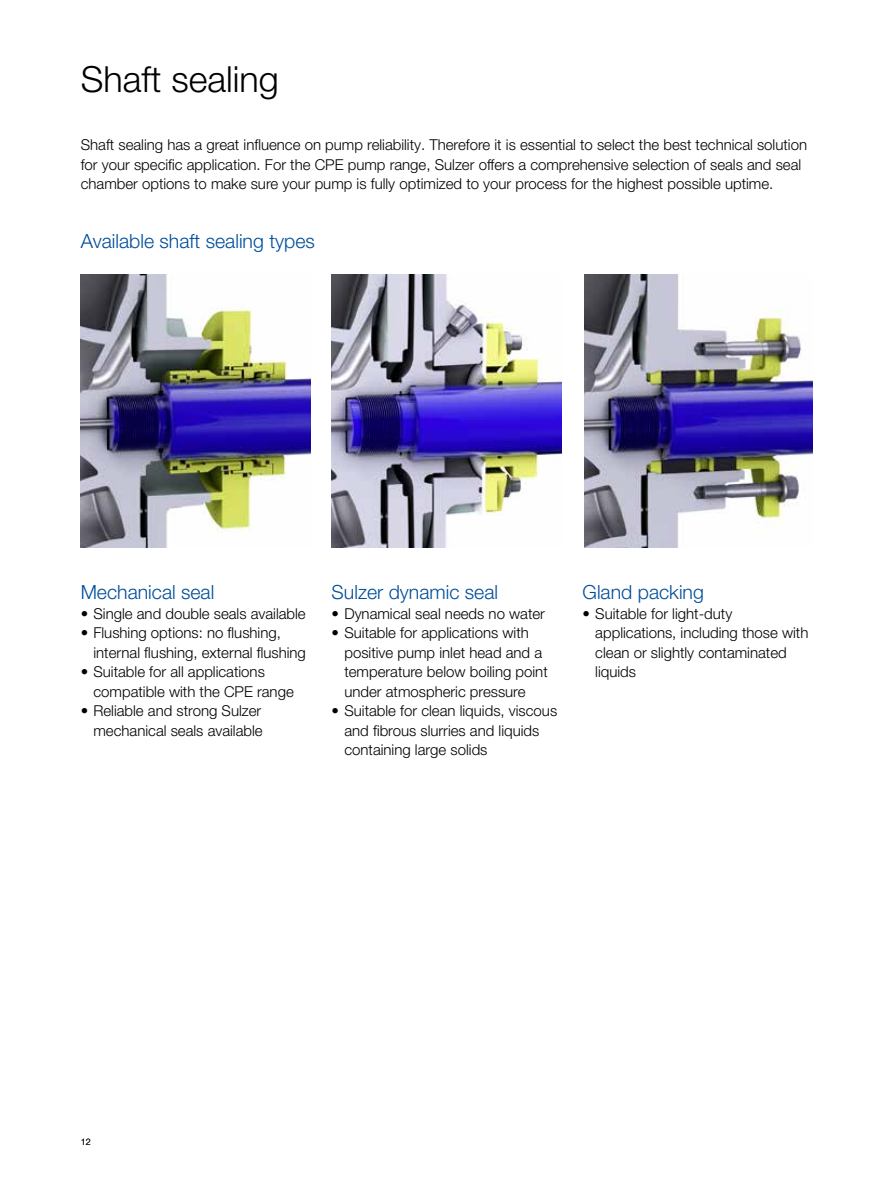
<style>
.page{position:relative;width:893px;height:1191px;background:#fff}
.page>*{position:absolute;margin:0;border:0;box-sizing:border-box;transform-origin:0 0}
.t1{font:300 36px "Helvetica Neue LT Pro";color:#000}
.t2{font:300 19.5px "Helvetica Neue LT Pro";color:#004e9b}
.t3{font:300 15px/19.5px "Helvetica Neue LT Pro";color:#000}
.t4{font:300 9px "Helvetica Neue LT Pro";color:#000}
</style>
<div class="page">
<img style="left:332px;top:275px;width:229px;height:273px">
<img style="left:584px;top:275px;width:228px;height:273px">
<img style="left:81px;top:275px;width:229px;height:273px">
<h1 class="t1" style="left:81px;top:57px;width:200px">Shaft sealing</h1>
<p class="t3" style="left:81px;top:135px;width:728px">Shaft sealing has a great influence on pump reliability. Therefore it is essential to select the best technical solution for your specific application. For the CPE pump range, Sulzer offers a comprehensive selection of seals and seal chamber options to make sure your pump is fully optimized to your process for the highest possible uptime.</p>
<h2 class="t2" style="left:81px;top:229px;width:236px">Available shaft sealing types</h2>
<h2 class="t2" style="left:81px;top:580px;width:135px">Mechanical seal</h2>
<p class="t3" style="left:81px;top:603px;width:227px">• Single and double seals available</p>
<p class="t3" style="left:93px;top:622px;width:214px;text-indent:-13px">• Flushing options: no flushing, internal flushing, external flushing</p>
<p class="t3" style="left:93px;top:661px;width:202px;text-indent:-13px">• Suitable for all applications compatible with the CPE range</p>
<p class="t3" style="left:81px;top:700px;width:183px;text-align:right">• Reliable and strong Sulzer mechanical seals available</p>
<h2 class="t2" style="left:332px;top:580px;width:168px">Sulzer dynamic seal</h2>
<p class="t3" style="left:332px;top:603px;width:215px">• Dynamical seal needs no water</p>
<p class="t3" style="left:344px;top:622px;width:205px;text-indent:-13px">• Suitable for applications with positive pump inlet head and a temperature below boiling point under atmospheric pressure</p>
<p class="t3" style="left:344px;top:700px;width:214px;text-indent:-13px">• Suitable for clean liquids, viscous and fibrous slurries and liquids containing large solids</p>
<h2 class="t2" style="left:583px;top:580px;width:123px">Gland packing</h2>
<p class="t3" style="left:595px;top:603px;width:215px;text-indent:-13px">• Suitable for light-duty applications, including those with clean or slightly contaminated liquids</p>
<p class="t4" style="left:81px;top:1136px;width:12px">12</p>
</div>
